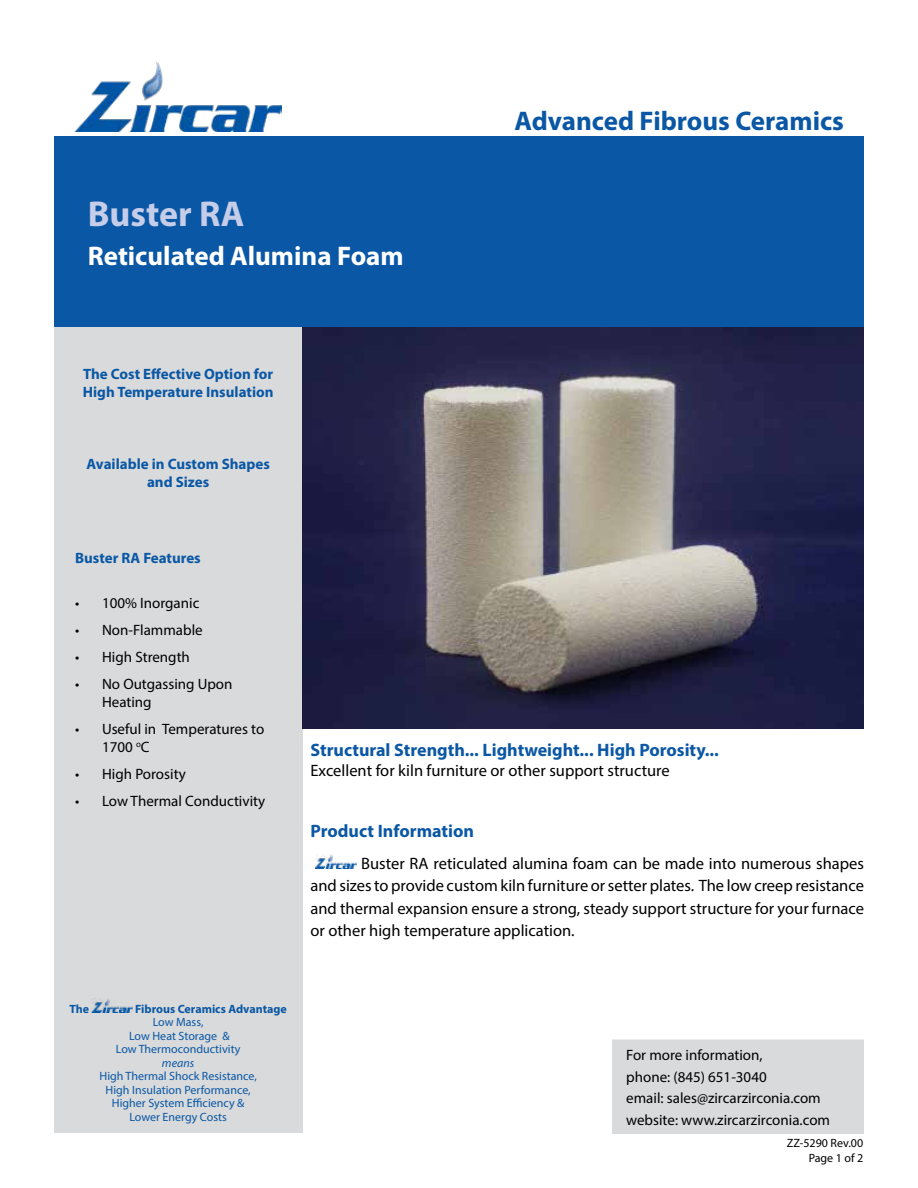
<style>
.page{position:relative;width:918px;height:1188px;background:#fff}
.page>*{position:absolute;margin:0;border:0;box-sizing:border-box;transform-origin:0 0}
.t1{font:700 36px "Myriad Pro";color:#c6cde9}
.t2{font:700 27px "Myriad Pro";color:#0a57a5}
.t3{font:700 27px "Myriad Pro";color:#fff}
.t4{font:700 18px "Myriad Pro";color:#0a57a5}
.t5{font:16.5px/22.5px "Myriad Pro";color:#000;text-align:justify}
.t6{font:15px/21.5px "Myriad Pro";color:#000}
.t7{font:700 15px/18px "Myriad Pro";color:#0a57a5}
.t8{font:12px/13.5px "Myriad Pro";color:#0a57a5;text-align:center}
.t9{font:700 12px "Myriad Pro";color:#0a57a5}
.t10{font:12px/14.4px "Myriad Pro";color:#000;text-align:right}
.t11{font:italic 12px "Myriad Pro";color:#0a57a5}
</style>
<div class="page">
<div style="left:54px;top:322px;width:248px;height:811px;background:#d8dadb"></div>
<div style="left:612px;top:1040px;width:252px;height:94px;background:#d8dadb"></div>
<img style="left:74px;top:61px;width:207px;height:71px">
<div style="left:54px;top:137px;width:810px;height:190px;background:#0a57a5"></div>
<img style="left:315px;top:854px;width:41px;height:14px">
<img style="left:92px;top:999px;width:40px;height:14px">
<img style="left:302px;top:327px;width:562px;height:402px">
<h1 class="t1" style="left:88px;top:190px;width:158px">Buster RA</h1>
<h2 class="t3" style="left:88px;top:238px;width:317px">Reticulated Alumina Foam</h2>
<p class="t7" style="left:83px;top:365px;width:192px">The Cost Effective Option for<br>High Temperature Insulation</p>
<p class="t7" style="left:87px;top:455px;width:185px;text-align:center">Available in Custom Shapes and Sizes</p>
<h2 class="t2" style="left:514px;top:104px;width:331px">Advanced Fibrous Ceramics</h2>
<p class="t7" style="left:75px;top:549px;width:127px">Buster RA Features</p>
<p class="t6" style="left:75px;top:592px;width:126px">• 100% Inorganic</p>
<p class="t6" style="left:75px;top:619px;width:129px">• Non-Flammable</p>
<p class="t6" style="left:75px;top:646px;width:116px">• High Strength</p>
<p class="t6" style="left:102px;top:675px;width:132px;line-height:18px;text-indent:-27px">• No Outgassing Upon<br>Heating</p>
<p class="t6" style="left:102px;top:720px;width:164px;line-height:18px;text-indent:-27px">• Useful in Temperatures to<br>1700 <sup>o</sup>C</p>
<p class="t6" style="left:75px;top:763px;width:112px">• High Porosity</p>
<p class="t6" style="left:75px;top:790px;width:192px">• Low Thermal Conductivity</p>
<p class="t4" style="left:310px;top:738px;width:410px">Structural Strength... Lightweight... High Porosity...</p>
<p class="t5" style="left:310px;top:759px;width:361px">Excellent for kiln furniture or other support structure</p>
<p class="t4" style="left:310px;top:819px;width:165px">Product Information</p>
<p class="t5" style="left:310px;top:851px;width:555px;text-indent:51px">Buster RA reticulated alumina foam can be made into numerous shapes and sizes to provide custom kiln furniture or setter plates. The low creep resistance and thermal expansion ensure a strong, steady support structure for your furnace or other high temperature application.</p>
<p class="t9" style="left:69px;top:1001px;width:21px">The</p>
<p class="t9" style="left:135px;top:1001px;width:153px">Fibrous Ceramics Advantage</p>
<p class="t8" style="left:116px;top:1015px;width:126px">Low Mass,<br>Low Heat Storage &amp;<br>Low Thermoconductivity</p>
<p class="t11" style="left:162px;top:1055px;width:34px">means</p>
<p class="t8" style="left:99px;top:1069px;width:159px">High Thermal Shock Resistance,<br>High Insulation Performance,<br>Higher System Efficiency &amp;<br>Lower Energy Costs</p>
<p class="t6" style="left:626px;top:1044px;width:205px">For more information,<br>phone: (845) 651-3040<br>email: sales@zircarzirconia.com website: www.zircarzirconia.com</p>
<p class="t10" style="left:787px;top:1136px;width:78px">ZZ-5290 Rev.00<br>Page 1 of 2</p>
</div>
